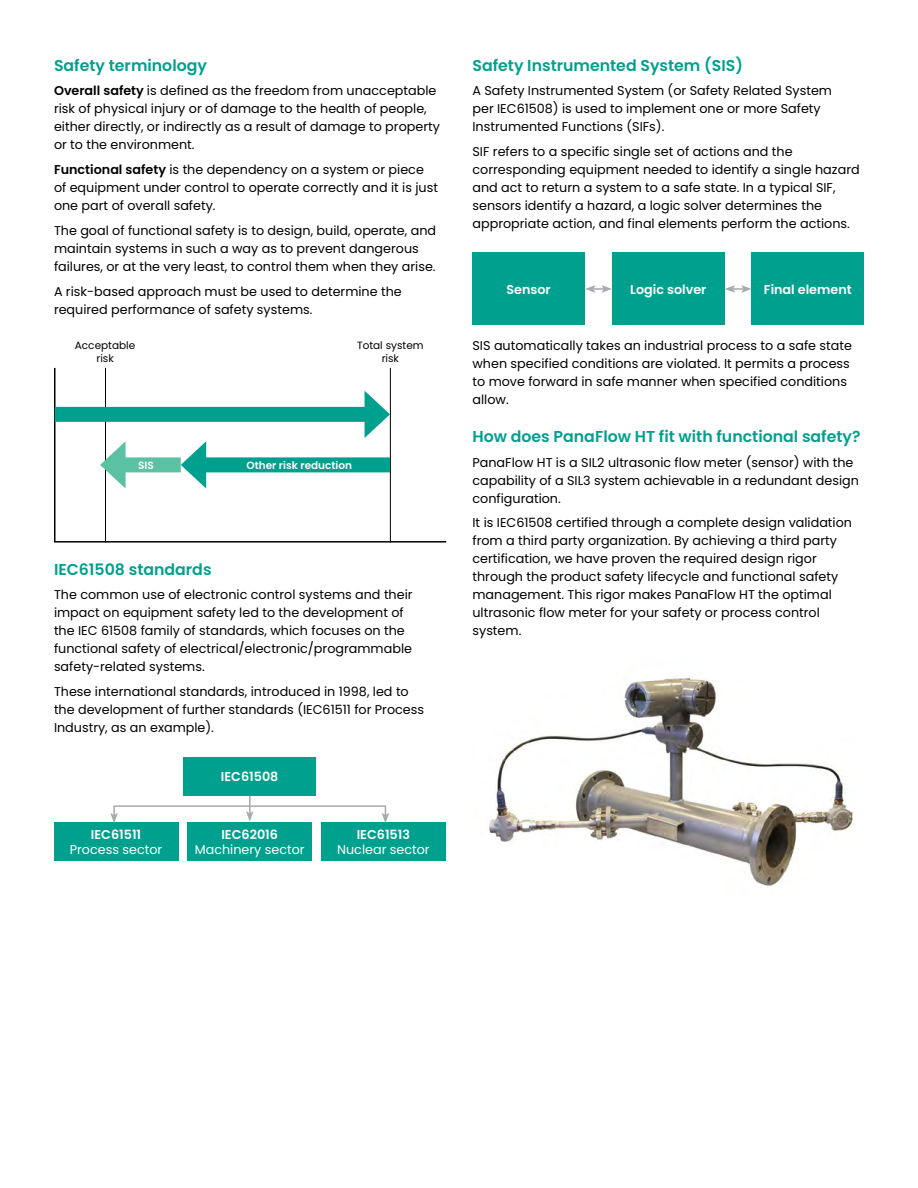
<style>
.page{position:relative;width:918px;height:1188px;background:#fff}
.page>*{position:absolute;margin:0;border:0;box-sizing:border-box;transform-origin:0 0}
.t1{font:600 15.75px "Poppins";color:#00a08e}
.t2{font:12.75px/18px "Poppins";color:#000}
.t3{font:600 12.75px "Poppins";color:#fff}
.t4{font:12.75px "Poppins";color:#fff}
.t5{font:10.5px/12.8px "Poppins";color:#000;text-align:center}
.t6{font:600 10.5px "Poppins";color:#fff}
.s1{font-weight:600}
</style>
<div class="page">
<svg style="left:54px;top:367px;width:393px;height:176px"></svg>
<hr style="left:105px;top:368px;width:1px;height:175px;background:#000">
<hr style="left:390px;top:368px;width:1px;height:175px;background:#000">
<div style="left:55px;top:407px;width:319px;height:15px;background:#00a08e"></div>
<svg style="left:365px;top:391px;width:25px;height:47px"></svg>
<div style="left:196px;top:457px;width:194px;height:15px;background:#00a08e"></div>
<svg style="left:181px;top:441px;width:25px;height:48px"></svg>
<div style="left:116px;top:457px;width:65px;height:15px;background:#5bc1a3"></div>
<svg style="left:100px;top:441px;width:26px;height:48px"></svg>
<div style="left:183px;top:757px;width:133px;height:39px;background:#00a08e"></div>
<div style="left:54px;top:822px;width:124px;height:38px;background:#00a08e"></div>
<div style="left:188px;top:822px;width:124px;height:38px;background:#00a08e"></div>
<div style="left:321px;top:822px;width:125px;height:38px;background:#00a08e"></div>
<svg style="left:246px;top:796px;width:8px;height:26px"></svg>
<div style="left:113px;top:805px;width:273px;height:11px;border:2px solid #a7a9ac"></div>
<svg style="left:110px;top:813px;width:8px;height:10px"></svg>
<svg style="left:382px;top:813px;width:7px;height:10px"></svg>
<div style="left:472px;top:253px;width:113px;height:72px;background:#00a08e"></div>
<div style="left:612px;top:253px;width:112px;height:72px;background:#00a08e"></div>
<div style="left:752px;top:253px;width:112px;height:72px;background:#00a08e"></div>
<svg style="left:585px;top:285px;width:27px;height:8px"></svg>
<svg style="left:725px;top:285px;width:27px;height:8px"></svg>
<img style="left:487px;top:678px;width:369px;height:210px">
<p class="t1" style="left:54px;top:56px;width:154px">Safety terminology</p>
<p class="t2" style="left:54px;top:82px;width:387px"><span class="s1">Overall safety</span> is defined as the freedom from unacceptable risk of physical injury or of damage to the health of people, either directly, or indirectly as a result of damage to property or to the environment.</p>
<p class="t2" style="left:54px;top:161px;width:386px"><span class="s1">Functional safety</span> is the dependency on a system or piece of equipment under control to operate correctly and it is just one part of overall safety.</p>
<p class="t2" style="left:54px;top:221px;width:384px">The goal of functional safety is to design, build, operate, and maintain systems in such a way as to prevent dangerous failures, or at the very least, to control them when they arise.</p>
<p class="t2" style="left:54px;top:282px;width:349px">A risk-based approach must be used to determine the required performance of safety systems.</p>
<p class="t5" style="left:75px;top:339px;width:62px">Acceptable risk</p>
<p class="t5" style="left:357px;top:339px;width:68px">Total system risk</p>
<p class="t6" style="left:138px;top:459px;width:17px">SIS</p>
<p class="t6" style="left:246px;top:459px;width:107px">Other risk reduction</p>
<p class="t1" style="left:54px;top:560px;width:159px">IEC61508 standards</p>
<p class="t2" style="left:54px;top:586px;width:360px">The common use of electronic control systems and their impact on equipment safety led to the development of the IEC 61508 family of standards, which focuses on the functional safety of electrical/electronic/programmable safety-related systems.</p>
<p class="t2" style="left:54px;top:683px;width:372px">These international standards, introduced in 1998, led to the development of further standards (IEC61511 for Process<br>Industry, as an example).</p>
<p class="t3" style="left:221px;top:770px;width:59px">IEC61508</p>
<p class="t3" style="left:91px;top:827px;width:52px">IEC61511</p>
<p class="t4" style="left:70px;top:842px;width:94px">Process sector</p>
<p class="t3" style="left:221px;top:827px;width:58px">IEC62016</p>
<p class="t4" style="left:195px;top:842px;width:111px">Machinery sector</p>
<p class="t3" style="left:357px;top:827px;width:55px">IEC61513</p>
<p class="t4" style="left:337px;top:842px;width:94px">Nuclear sector</p>
<p class="t1" style="left:472px;top:56px;width:272px">Safety Instrumented System (SIS)</p>
<p class="t2" style="left:472px;top:82px;width:361px">A Safety Instrumented System (or Safety Related System per IEC61508) is used to implement one or more Safety<br>Instrumented Functions (SIFs).</p>
<p class="t2" style="left:472px;top:143px;width:389px">SIF refers to a specific single set of actions and the corresponding equipment needed to identify a single hazard and act to return a system to a safe state. In a typical SIF, sensors identify a hazard, a logic solver determines the appropriate action, and final elements perform the actions.</p>
<p class="t3" style="left:507px;top:282px;width:46px">Sensor</p>
<p class="t3" style="left:630px;top:282px;width:78px">Logic solver</p>
<p class="t3" style="left:764px;top:282px;width:89px">Final element</p>
<p class="t2" style="left:472px;top:336px;width:381px">SIS automatically takes an industrial process to a safe state when specified conditions are violated. It permits a process to move forward in safe manner when specified conditions allow.</p>
<p class="t1" style="left:472px;top:427px;width:390px">How does PanaFlow HT fit with functional safety?</p>
<p class="t2" style="left:472px;top:453px;width:388px">PanaFlow HT is a SIL2 ultrasonic flow meter (sensor) with the capability of a SIL3 system achievable in a redundant design configuration.</p>
<p class="t2" style="left:472px;top:514px;width:381px">It is IEC61508 certified through a complete design validation from a third party organization. By achieving a third party certification, we have proven the required design rigor through the product safety lifecycle and functional safety management. This rigor makes PanaFlow HT the optimal ultrasonic flow meter for your safety or process control system.</p>
</div>
